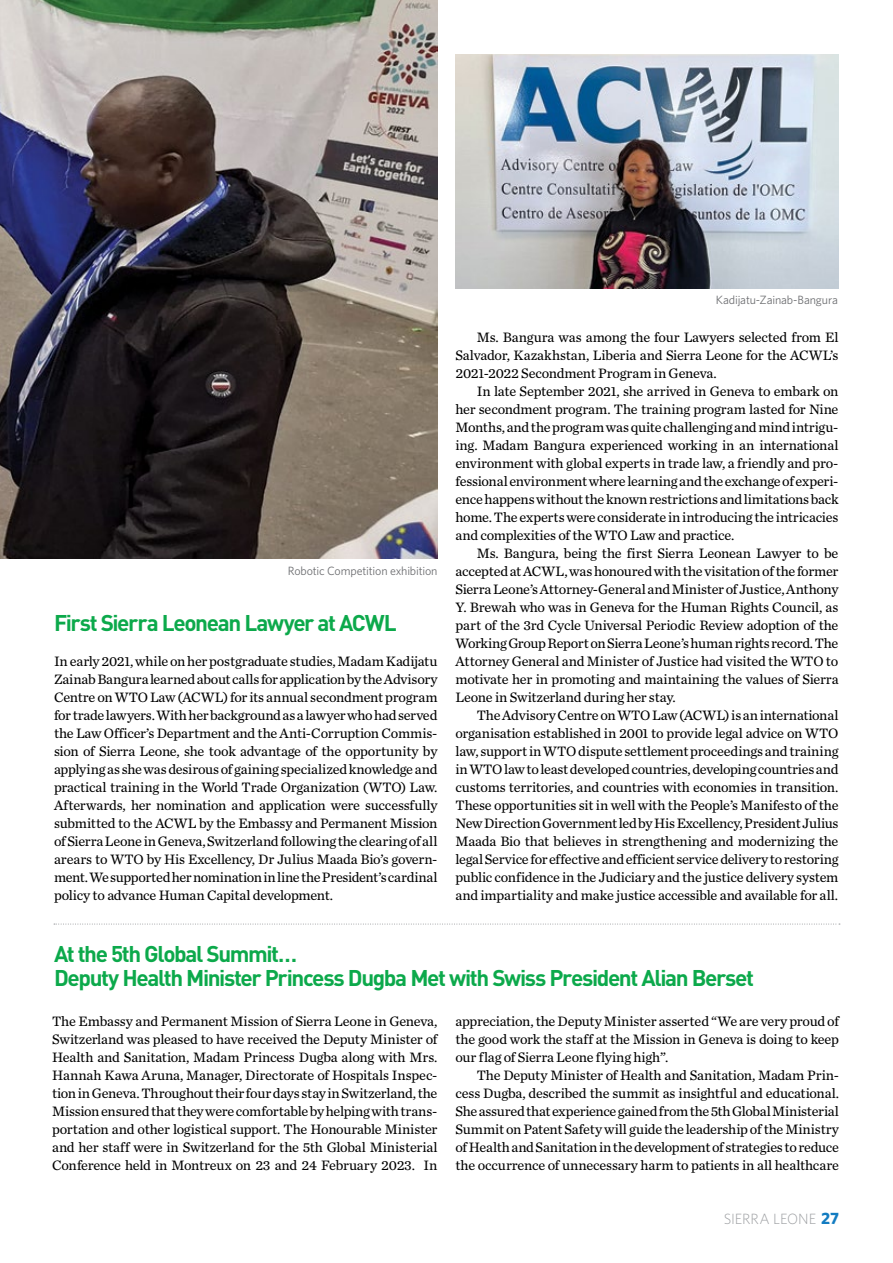
<style>
.page{position:relative;width:893px;height:1263px;background:#fff}
.page>*{position:absolute;margin:0;border:0;box-sizing:border-box;transform-origin:0 0}
.t1{font:700 22.5px/24px "DIN Pro";letter-spacing:-.06em;color:#0ca94b}
.t2{font:300 14.85px "Whitney";color:#9d9fa2}
.t3{font:14.25px/18px "Chronicle Text G2";letter-spacing:-.01em;color:#000;text-align:justify}
.t4{font:12px "Whitney";letter-spacing:-.015em;color:#6d6e71}
.s1{font-weight:700;font-size:16.5px;color:#137cc1}
</style>
<div class="page">
<img style="left:455px;top:54px;width:384px;height:234px">
<img style="left:0;top:0;width:437px;height:558px">
<svg style="left:54px;top:924px;width:786px;height:1px"></svg>
<p class="t4" style="left:288px;top:563px;width:151px">Robotic Competition exhibition</p>
<h1 class="t1" style="left:54px;top:610px;width:344px">First Sierra Leonean Lawyer at ACWL</h1>
<p class="t3" style="left:54px;top:651px;width:385px">In early 2021, while on her postgraduate studies, Madam Kadijatu Zainab Bangura learned about calls for application by the Advisory Centre on WTO Law (ACWL) for its annual secondment program for trade lawyers. With her background as a lawyer who had served the Law Officer’s Department and the Anti-Corruption Commis&shy;sion of Sierra Leone, she took advantage of the opportunity by applying as she was desirous of gaining specialized knowledge and practical training in the World Trade Organization (WTO) Law.<br>Afterwards, her nomination and application were successfully submitted to the ACWL by the Embassy and Permanent Mission of Sierra Leone in Geneva, Switzerland following the clearing of all arears to WTO by His Excellency, Dr Julius Maada Bio’s govern&shy;ment. We supported her nomination in line the President’s cardinal policy to advance Human Capital development.</p>
<p class="t4" style="left:716px;top:292px;width:123px">Kadijatu-Zainab-Bangura</p>
<p class="t3" style="left:455px;top:327px;width:384px;text-indent:21px">Ms. Bangura was among the four Lawyers selected from El Salvador, Kazakhstan, Liberia and Sierra Leone for the ACWL’s 2021-2022 Secondment Program in Geneva.</p>
<p class="t3" style="left:455px;top:381px;width:385px;text-indent:21px">In late September 2021, she arrived in Geneva to embark on her secondment program. The training program lasted for Nine Months, and the program was quite challenging and mind intrigu&shy;ing. Madam Bangura experienced working in an international environment with global experts in trade law, a friendly and pro&shy;fessional environment where learning and the exchange of experi&shy;ence happens without the known restrictions and limitations back home. The experts were considerate in introducing the intricacies and complexities of the WTO Law and practice.</p>
<p class="t3" style="left:455px;top:543px;width:385px;text-indent:21px">Ms. Bangura, being the first Sierra Leonean Lawyer to be accepted at ACWL, was honoured with the visitation of the former Sierra Leone’s Attorney-General and Minister of Justice, Anthony Y. Brewah who was in Geneva for the Human Rights Council, as part of the 3rd Cycle Universal Periodic Review adoption of the Working Group Report on Sierra Leone’s human rights record. The Attorney General and Minister of Justice had visited the WTO to motivate her in promoting and maintaining the values of Sierra Leone in Switzerland during her stay.</p>
<p class="t3" style="left:455px;top:705px;width:385px;text-indent:21px">The Advisory Centre on WTO Law (ACWL) is an international organisation established in 2001 to provide legal advice on WTO law, support in WTO dispute settlement proceedings and training in WTO law to least developed countries, developing countries and customs territories, and countries with economies in transition.<br>These opportunities sit in well with the People’s Manifesto of the New Direction Government led by His Excellency, President Julius Maada Bio that believes in strengthening and modernizing the legal Service for effective and efficient service delivery to restoring public confidence in the Judiciary and the justice delivery system and impartiality and make justice accessible and available for all.</p>
<h1 class="t1" style="left:54px;top:941px;width:702px">At the 5th Global Summit…<br>Deputy Health Minister Princess Dugba Met with Swiss President Alian Berset</h1>
<p class="t3" style="left:52px;top:1011px;width:387px">The Embassy and Permanent Mission of Sierra Leone in Geneva, Switzerland was pleased to have received the Deputy Minister of Health and Sanitation, Madam Princess Dugba along with Mrs.<br>Hannah Kawa Aruna, Manager, Directorate of Hospitals Inspec&shy;tion in Geneva. Throughout their four days stay in Switzerland, the Mission ensured that they were comfortable by helping with trans&shy;portation and other logistical support. The Honourable Minister and her staff were in Switzerland for the 5th Global Ministerial Conference held in Montreux on 23 and 24 February 2023. In</p>
<p class="t3" style="left:455px;top:1011px;width:385px">appreciation, the Deputy Minister asserted “We are very proud of the good work the staff at the Mission in Geneva is doing to keep our flag of Sierra Leone flying high”.</p>
<p class="t3" style="left:455px;top:1065px;width:385px;text-indent:21px">The Deputy Minister of Health and Sanitation, Madam Prin&shy;cess Dugba, described the summit as insightful and educational.<br>She assured that experience gained from the 5th Global Ministerial Summit on Patent Safety will guide the leadership of the Ministry of Health and Sanitation in the development of strategies to reduce the occurrence of unnecessary harm to patients in all healthcare</p>
<p class="t2" style="left:724px;top:1209px;width:117px">SIERRA LEONE <span class="s1">27</span></p>
</div>
